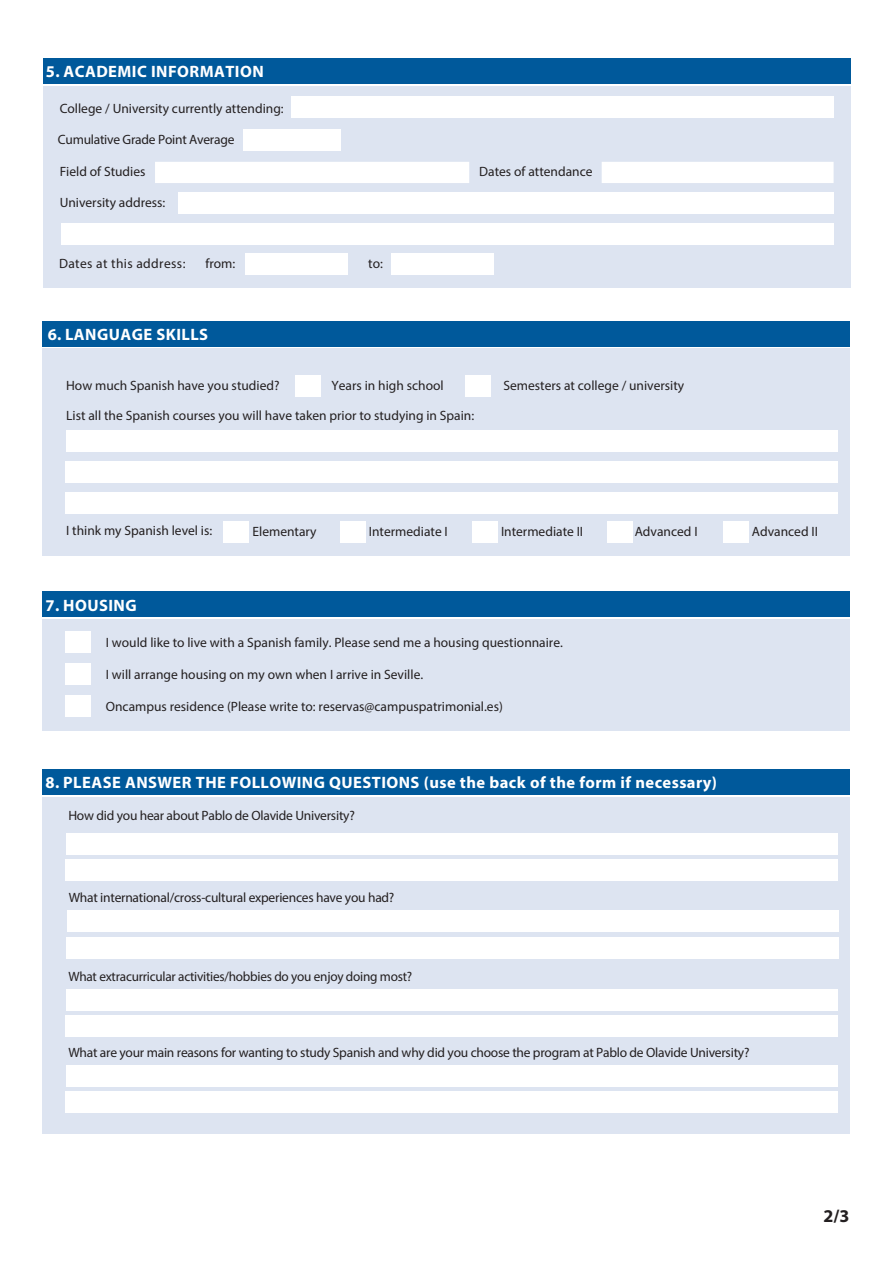
<style>
.page{position:relative;width:893px;height:1263px;background:#fff}
.page>*{position:absolute;margin:0;border:0;box-sizing:border-box;transform-origin:0 0}
.t1{font:700 18px "Myriad Pro";color:#231f20}
.t2{font:700 16.5px "Myriad Pro";letter-spacing:.025em;color:#fff}
.t3{font:13.5px "Myriad Pro";color:#231f20}
.t4{font:13.5px "Myriad Pro";letter-spacing:-.02em;color:#231f20}
.t5{font:13.5px "Myriad Pro";letter-spacing:.03em;color:#231f20}
</style>
<div class="page">
<div style="left:42px;top:620px;width:808px;height:111px;background:#dde4f1"></div>
<div style="left:42px;top:592px;width:808px;height:25px;background:#00599b"></div>
<div style="left:42px;top:770px;width:808px;height:25px;background:#00599b"></div>
<div style="left:42px;top:797px;width:808px;height:337px;background:#dde4f1"></div>
<div style="left:42px;top:348px;width:808px;height:208px;background:#dde4f1"></div>
<div style="left:42px;top:321px;width:808px;height:26px;background:#00599b"></div>
<div style="left:295px;top:376px;width:26px;height:21px;background:#fff"></div>
<div style="left:466px;top:376px;width:25px;height:21px;background:#fff"></div>
<div style="left:65px;top:631px;width:25px;height:22px;background:#fff"></div>
<div style="left:65px;top:663px;width:26px;height:21px;background:#fff"></div>
<div style="left:65px;top:695px;width:26px;height:21px;background:#fff"></div>
<div style="left:224px;top:521px;width:25px;height:22px;background:#fff"></div>
<div style="left:340px;top:521px;width:25px;height:22px;background:#fff"></div>
<div style="left:472px;top:521px;width:26px;height:22px;background:#fff"></div>
<div style="left:607px;top:521px;width:26px;height:22px;background:#fff"></div>
<div style="left:723px;top:521px;width:25px;height:22px;background:#fff"></div>
<div style="left:66px;top:430px;width:772px;height:21px;background:#fff"></div>
<div style="left:65px;top:461px;width:773px;height:21px;background:#fff"></div>
<div style="left:67px;top:833px;width:771px;height:21px;background:#fff"></div>
<div style="left:66px;top:860px;width:772px;height:21px;background:#fff"></div>
<div style="left:67px;top:911px;width:771px;height:21px;background:#fff"></div>
<div style="left:66px;top:937px;width:772px;height:21px;background:#fff"></div>
<div style="left:67px;top:989px;width:771px;height:21px;background:#fff"></div>
<div style="left:66px;top:1016px;width:772px;height:21px;background:#fff"></div>
<div style="left:67px;top:1065px;width:771px;height:21px;background:#fff"></div>
<div style="left:66px;top:1092px;width:772px;height:21px;background:#fff"></div>
<div style="left:65px;top:493px;width:773px;height:21px;background:#fff"></div>
<div style="left:43px;top:59px;width:808px;height:25px;background:#00599b"></div>
<div style="left:43px;top:86px;width:808px;height:202px;background:#dde4f1"></div>
<div style="left:291px;top:97px;width:542px;height:21px;background:#fff"></div>
<div style="left:178px;top:192px;width:656px;height:22px;background:#fff"></div>
<div style="left:61px;top:223px;width:773px;height:22px;background:#fff"></div>
<svg style="left:155px;top:162px;width:679px;height:21px"></svg>
<div style="left:243px;top:129px;width:97px;height:22px;background:#fff"></div>
<div style="left:246px;top:253px;width:102px;height:21px;background:#fff"></div>
<div style="left:391px;top:253px;width:102px;height:21px;background:#fff"></div>
<p class="t2" style="left:46px;top:61px;width:219px">5. ACADEMIC INFORMATION</p>
<p class="t3" style="left:60px;top:100px;width:226px">College / University currently attending:</p>
<p class="t4" style="left:58px;top:131px;width:178px">Cumulative Grade Point Average</p>
<p class="t3" style="left:60px;top:164px;width:87px">Field of Studies</p>
<p class="t3" style="left:60px;top:194px;width:107px">University address:</p>
<p class="t5" style="left:59px;top:255px;width:128px">Dates at this address:</p>
<p class="t3" style="left:205px;top:255px;width:31px">from:</p>
<p class="t3" style="left:368px;top:255px;width:16px">to:</p>
<p class="t2" style="left:48px;top:324px;width:162px">6. LANGUAGE SKILLS</p>
<p class="t3" style="left:479px;top:164px;width:115px">Dates of attendance</p>
<p class="t3" style="left:66px;top:377px;width:215px">How much Spanish have you studied?</p>
<p class="t3" style="left:332px;top:377px;width:114px">Years in high school</p>
<p class="t3" style="left:503px;top:377px;width:182px">Semesters at college / university</p>
<p class="t3" style="left:66px;top:407px;width:410px">List all the Spanish courses you will have taken prior to studying in Spain:</p>
<p class="t3" style="left:66px;top:522px;width:148px">I think my Spanish level is:</p>
<p class="t2" style="left:46px;top:594px;width:93px">7. HOUSING</p>
<p class="t3" style="left:252px;top:523px;width:65px">Elementary</p>
<p class="t3" style="left:369px;top:523px;width:80px">Intermediate I</p>
<p class="t3" style="left:501px;top:523px;width:84px">Intermediate II</p>
<p class="t3" style="left:635px;top:523px;width:64px">Advanced I</p>
<p class="t3" style="left:752px;top:523px;width:68px">Advanced II</p>
<p class="t3" style="left:106px;top:635px;width:459px">I would like to live with a Spanish family. Please send me a housing questionnaire.</p>
<p class="t3" style="left:106px;top:666px;width:319px">I will arrange housing on my own when I arrive in Seville.</p>
<p class="t3" style="left:106px;top:698px;width:399px">Oncampus residence (Please write to: reservas@campuspatrimonial.es)</p>
<p class="t2" style="left:46px;top:772px;width:673px">8. PLEASE ANSWER THE FOLLOWING QUESTIONS (use the back of the form if necessary)</p>
<p class="t4" style="left:68px;top:807px;width:288px">How did you hear about Pablo de Olavide University?</p>
<p class="t4" style="left:69px;top:889px;width:327px">What international/cross-cultural experiences have you had?</p>
<p class="t4" style="left:68px;top:968px;width:345px">What extracurricular activities/hobbies do you enjoy doing most?</p>
<p class="t4" style="left:68px;top:1044px;width:683px">What are your main reasons for wanting to study Spanish and why did you choose the program at Pablo de Olavide University?</p>
<h1 class="t1" style="left:823px;top:1204px;width:27px">2/3</h1>
</div>
